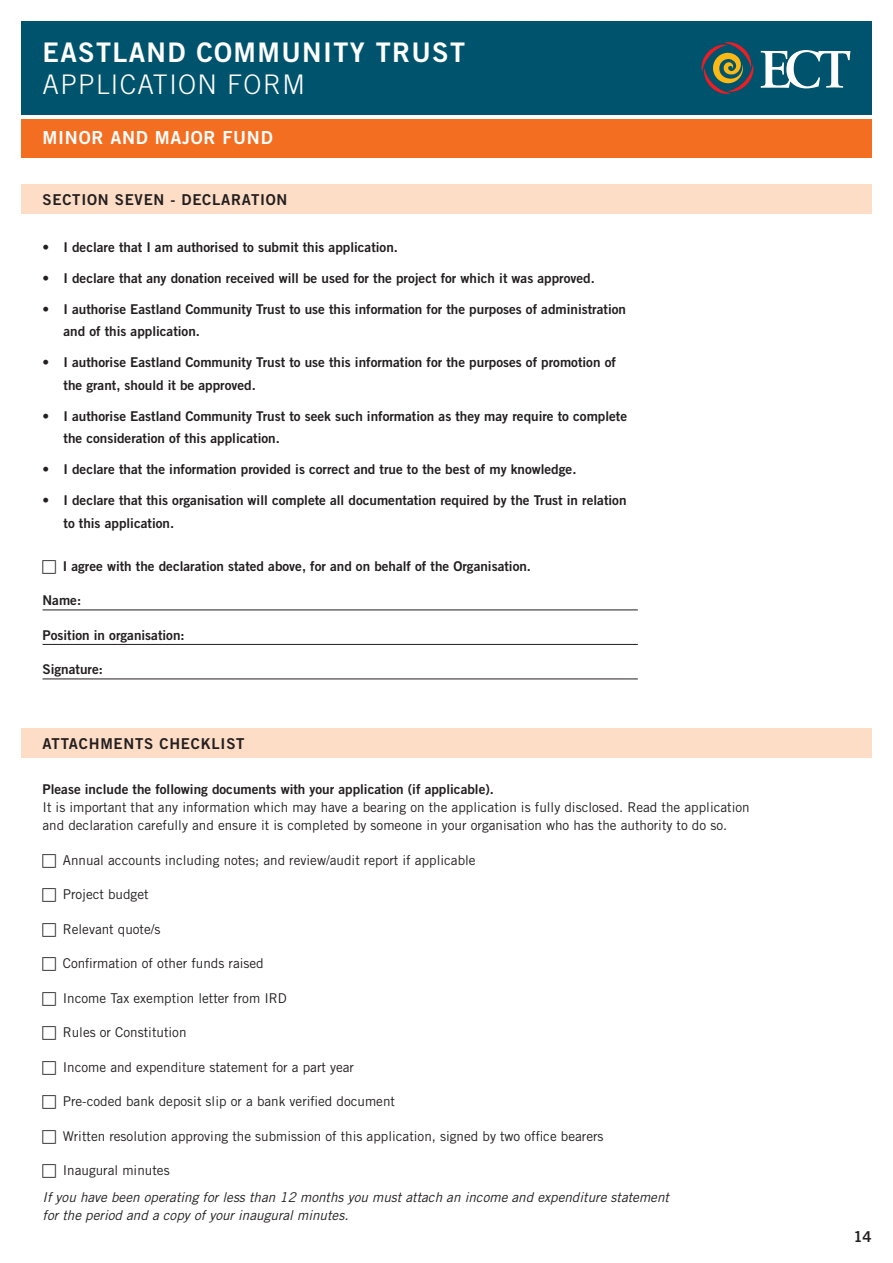
<style>
.page{position:relative;width:893px;height:1263px;background:#fff}
.page>*{position:absolute;margin:0;border:0;box-sizing:border-box;transform-origin:0 0}
.t1{font:27px "Trade Gothic Bold Two";letter-spacing:.05em;color:#fff}
.t2{font:300 27px "Trade Gothic";letter-spacing:.05em;color:#fff}
.t3{font:18px "Trade Gothic Bold Two";letter-spacing:.04em;color:#fff}
.sub{font:15px "Trade Gothic Bold Two";letter-spacing:.05em;color:#231f20}
.body_-_large_lead{font:13.5px/22.5px "Trade Gothic Bold Two";color:#231f20}
.body_-_large_lead-2{font:13.5px "Trade Gothic";color:#231f20}
.body{font:13.5px/18px "Trade Gothic";color:#231f20}
.body-2{font:italic 13.5px/18px "Trade Gothic";color:#231f20}
.body-3{font:13.5px "Trade Gothic Bold Two";color:#231f20}
.body_underline{font:13.5px "Trade Gothic Bold Two";color:#231f20}
</style>
<div class="page">
<div style="left:21px;top:21px;width:851px;height:94px;background:#00536d"></div>
<div style="left:21px;top:119px;width:851px;height:38px;background:#f36e21"></div>
<svg style="left:761px;top:50px;width:89px;height:38px"></svg>
<svg style="left:701px;top:42px;width:53px;height:52px"></svg>
<div style="left:21px;top:728px;width:851px;height:30px;background:#fdddc6"></div>
<div style="left:21px;top:184px;width:851px;height:30px;background:#fdddc6"></div>
<hr style="left:43px;top:610px;width:595px;height:1px;background:#231f20">
<hr style="left:43px;top:644px;width:595px;height:1px;background:#231f20">
<hr style="left:43px;top:679px;width:595px;height:1px;background:#231f20">
<h1 class="t1" style="left:43px;top:36px;width:424px">EASTLAND COMMUNITY TRUST</h1>
<h1 class="t2" style="left:43px;top:68px;width:264px">APPLICATION FORM</h1>
<h2 class="t3" style="left:43px;top:126px;width:232px">MINOR AND MAJOR FUND</h2>
<p class="sub" style="left:43px;top:190px;width:246px">SECTION SEVEN - DECLARATION</p>
<p class="body_-_large_lead" style="left:43px;top:236px;width:357px">• I declare that I am authorised to submit this application.</p>
<p class="body_-_large_lead" style="left:43px;top:267px;width:554px">• I declare that any donation received will be used for the project for which it was approved.</p>
<p class="body_-_large_lead" style="left:64px;top:298px;width:564px;text-indent:-21px">• I authorise Eastland Community Trust to use this information for the purposes of administration and of this application.</p>
<p class="body_-_large_lead" style="left:64px;top:351px;width:554px;text-indent:-21px">• I authorise Eastland Community Trust to use this information for the purposes of promotion of the grant, should it be approved.</p>
<p class="body_-_large_lead" style="left:64px;top:405px;width:565px;text-indent:-21px">• I authorise Eastland Community Trust to seek such information as they may require to complete the consideration of this application.</p>
<p class="body_-_large_lead" style="left:43px;top:458px;width:535px">• I declare that the information provided is correct and true to the best of my knowledge.</p>
<p class="body_-_large_lead" style="left:64px;top:489px;width:564px;text-indent:-21px">• I declare that this organisation will complete all documentation required by the Trust in relation to this application.</p>
<p class="body_-_large_lead" style="left:63px;top:555px;width:470px">I agree with the declaration stated above, for and on behalf of the Organisation.</p>
<p class="body_underline" style="left:43px;top:592px;width:40px">Name:</p>
<p class="body_underline" style="left:43px;top:627px;width:144px">Position in organisation:</p>
<p class="body_underline" style="left:43px;top:661px;width:62px">Signature:</p>
<p class="sub" style="left:43px;top:734px;width:204px">ATTACHMENTS CHECKLIST</p>
<p class="body-3" style="left:43px;top:781px;width:453px">Please include the following documents with your application (if applicable).</p>
<p class="body" style="left:43px;top:798px;width:709px">It is important that any information which may have a bearing on the application is fully disclosed. Read the application and declaration carefully and ensure it is completed by someone in your organisation who has the authority to do so.</p>
<p class="body_-_large_lead-2" style="left:63px;top:851px;width:414px">Annual accounts including notes; and review/audit report if applicable</p>
<p class="body_-_large_lead-2" style="left:63px;top:886px;width:87px">Project budget</p>
<p class="body_-_large_lead-2" style="left:63px;top:920px;width:99px">Relevant quote/s</p>
<p class="body_-_large_lead-2" style="left:63px;top:955px;width:202px">Confirmation of other funds raised</p>
<p class="body_-_large_lead-2" style="left:63px;top:989px;width:226px">Income Tax exemption letter from IRD</p>
<p class="body_-_large_lead-2" style="left:63px;top:1024px;width:125px">Rules or Constitution</p>
<p class="body_-_large_lead-2" style="left:63px;top:1058px;width:293px">Income and expenditure statement for a part year</p>
<p class="body_-_large_lead-2" style="left:63px;top:1093px;width:334px">Pre-coded bank deposit slip or a bank verified document</p>
<p class="body_-_large_lead-2" style="left:63px;top:1127px;width:542px">Written resolution approving the submission of this application, signed by two office bearers</p>
<p class="body_-_large_lead-2" style="left:63px;top:1162px;width:108px">Inaugural minutes</p>
<p class="body-2" style="left:43px;top:1187px;width:628px">If you have been operating for less than 12 months you must attach an income and expenditure statement for the period and a copy of your inaugural minutes.</p>
<p class="sub" style="left:853px;top:1227px;width:20px">14</p>
</div>
